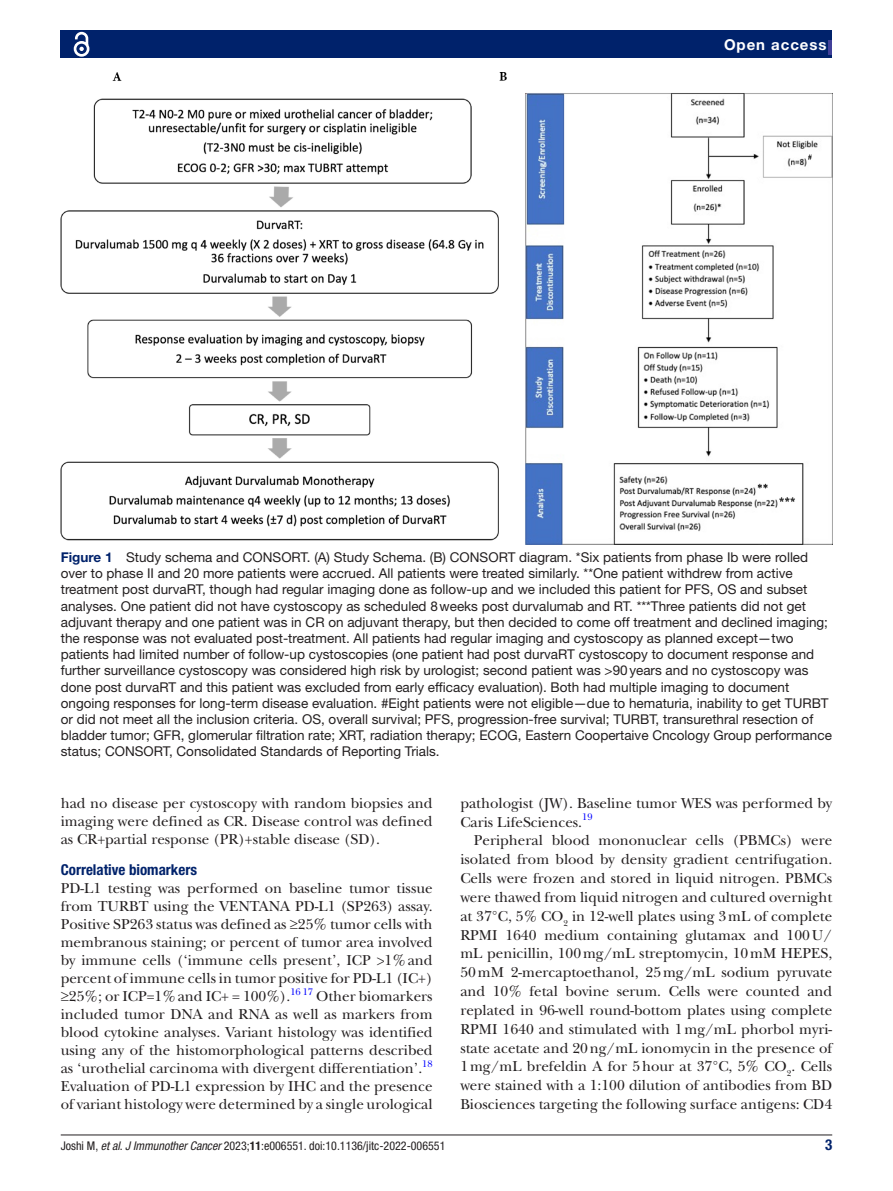
<style>
.page{position:relative;width:893px;height:1191px;background:#fff}
.page>*{position:absolute;margin:0;border:0;box-sizing:border-box;transform-origin:0 0}
.t1{font:15px/18.9px "New Baskerville";color:#231f20;text-align:justify}
.t2{font:700 condensed 15px "Helvetica Neue LT Std";color:#00226b}
.t3{font:700 15px "Helvetica Neue LT Std";letter-spacing:.065em;color:#fff}
.t4{font:13.5px/16.2px "Helvetica Neue LT Std";color:#231f20}
.t5{font:condensed 12px "Helvetica Neue LT Std";color:#231f20}
.t6{font:9.9px "New Baskerville";color:#00f}
.s1{font-weight:700;color:#00226b}
.s2{font-style:italic}
.s3{font-weight:700}
</style>
<div class="page">
<hr style="left:61px;top:1134px;width:771px;height:1px;background:#231f20">
<div style="left:61px;top:31px;width:771px;height:27px;background:#00226b"></div>
<hr style="left:828px;top:40px;width:4px;height:15px;background:#414099">
<svg style="left:73px;top:31px;width:17px;height:26px"></svg>
<img style="left:61px;top:73px;width:771px;height:471px">
<p class="t3" style="left:724px;top:35px;width:104px">Open access</p>
<p class="t4" style="left:61px;top:549px;width:773px"><span class="s1">Figure 1</span> Study schema and CONSORT. (A) Study Schema. (B) CONSORT diagram. *Six patients from phase Ib were rolled over to phase II and 20 more patients were accrued. All patients were treated similarly. **One patient withdrew from active treatment post durvaRT, though had regular imaging done as follow-up and we included this patient for PFS, OS and subset analyses. One patient did not have cystoscopy as scheduled 8weeks post durvalumab and RT. ***Three patients did not get adjuvant therapy and one patient was in CR on adjuvant therapy, but then decided to come off treatment and declined imaging; the response was not evaluated post-treatment. All patients had regular imaging and cystoscopy as planned except—two patients had limited number of follow-up cystoscopies (one patient had post durvaRT cystoscopy to document response and further surveillance cystoscopy was considered high risk by urologist; second patient was &gt;90years and no cystoscopy was done post durvaRT and this patient was excluded from early efficacy evaluation). Both had multiple imaging to document ongoing responses for long-term disease evaluation. #Eight patients were not eligible—due to hematuria, inability to get TURBT or did not meet all the inclusion criteria. OS, overall survival; PFS, progression-free survival; TURBT, transurethral resection of bladder tumor; GFR, glomerular filtration rate; XRT, radiation therapy; ECOG, Eastern Coopertaive Cncology Group performance status; CONSORT, Consolidated Standards of Reporting Trials.</p>
<p class="t1" style="left:61px;top:794px;width:373px;line-height:18px">had no disease per cystoscopy with random biopsies and imaging were defined as CR. Disease control was defined as CR+partial response (PR)+stable disease (SD).</p>
<p class="t2" style="left:61px;top:861px;width:138px">Correlative biomarkers</p>
<p class="t1" style="left:61px;top:879px;width:373px;line-height:18px">PD-L1 testing was performed on baseline tumor tissue from TURBT using the VENTANA PD-L1 (SP263) assay.<br>Positive SP263 status was defined as ≥25% tumor cells with membranous staining; or percent of tumor area involved by immune cells (‘immune cells present’, ICP &gt;1%and percent of immune cells in tumor positive for PD-L1 (IC+) ≥25%; or ICP=1%and IC+ = 100%).<sup>16</sup> <sup>17</sup> Other biomarkers included tumor DNA and RNA as well as markers from blood cytokine analyses. Variant histology was identified using any of the histomorphological patterns described as ‘urothelial carcinoma with divergent differentiation’.</p>
<p class="t6" style="left:422px;top:1057px;width:12px">18</p>
<p class="t1" style="left:61px;top:1077px;width:373px;line-height:18px">Evaluation of PD-L1 expression by IHC and the presence of variant histology were determined by a single urological</p>
<p class="t1" style="left:460px;top:793px;width:373px">pathologist (JW). Baseline tumor WES was performed by<br>Caris LifeSciences.<sup>19</sup></p>
<p class="t1" style="left:460px;top:831px;width:373px;text-indent:14px">Peripheral blood mononuclear cells (PBMCs) were isolated from blood by density gradient centrifugation.<br>Cells were frozen and stored in liquid nitrogen. PBMCs were thawed from liquid nitrogen and cultured overnight at 37°C, 5% CO<sub>2</sub> in 12-well plates using 3mL of complete RPMI 1640 medium containing glutamax and 100U/ mL penicillin, 100mg/mL streptomycin, 10mM HEPES, 50mM 2-mercaptoethanol, 25mg/mL sodium pyruvate and 10% fetal bovine serum. Cells were counted and replated in 96-well round-bottom plates using complete RPMI 1640 and stimulated with 1mg/mL phorbol myri&shy;state acetate and 20ng/mL ionomycin in the presence of 1mg/mL brefeldin A for 5hour at 37°C, 5% CO<sub>2</sub>. Cells were stained with a 1:100 dilution of antibodies from BD Biosciences targeting the following surface antigens: CD4</p>
<p class="t5" style="left:61px;top:1138px;width:386px">Joshi M, <span class="s2">et al</span>. <span class="s2">J Immunother Cancer</span> 2023;<span class="s3">11</span>:e006551. doi:10.1136/jitc-2022-006551</p>
<p class="t2" style="left:825px;top:1135px;width:9px">3</p>
</div>
